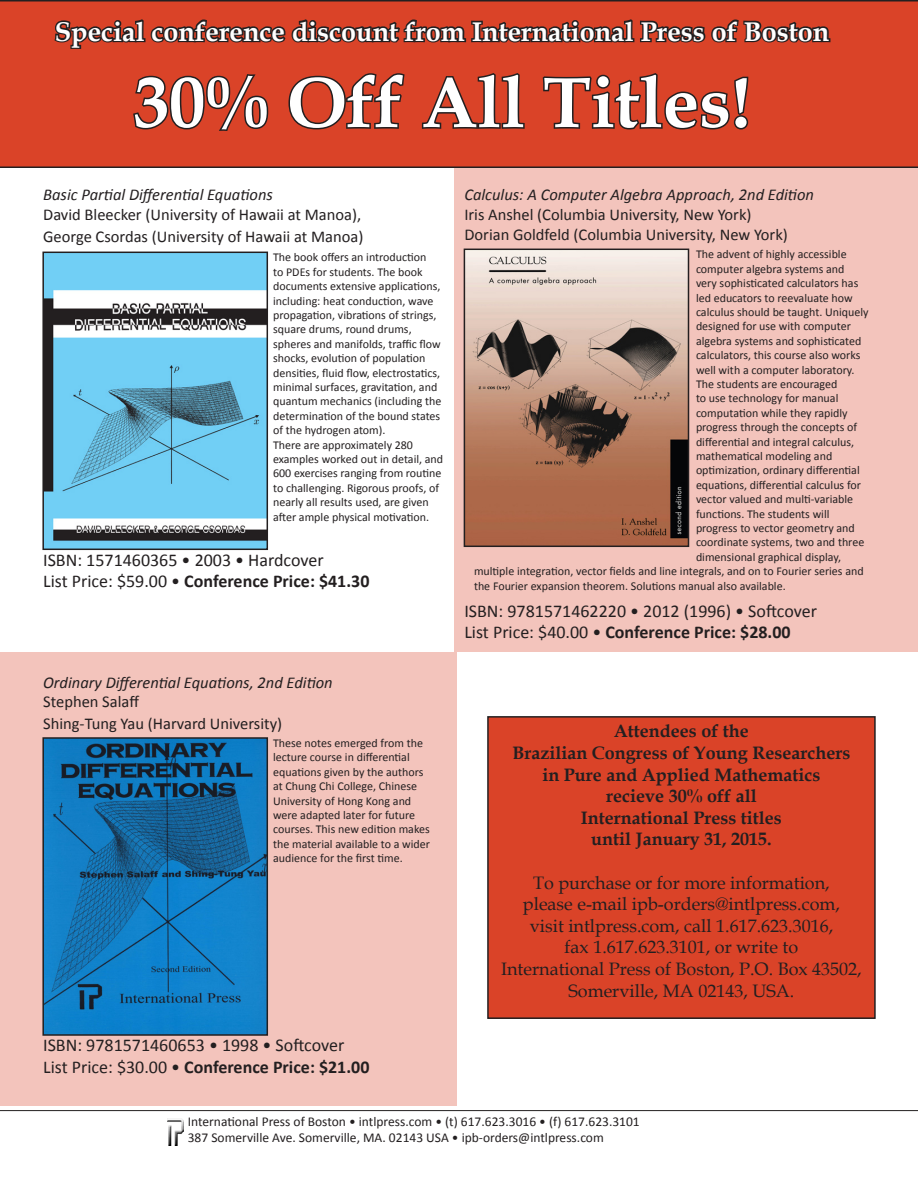
<style>
.page{position:relative;width:918px;height:1188px;background:#fff}
.page>*{position:absolute;margin:0;border:0;box-sizing:border-box;transform-origin:0 0}
.t1{font:700 72px "Book Antiqua";color:#fff}
.t2{font:700 27px "Book Antiqua";color:#fff}
.t3{font:18px/21.6px "Book Antiqua";color:#231f20;text-align:center}
.t4{font:700 18px "Book Antiqua";color:#231f20}
.t5{font:700 18px "Calibri";color:#231f20}
.t6{font:18px "Calibri";color:#231f20}
.t7{font:16.5px "Calibri";color:#231f20}
.t8{font:italic 16.5px "Calibri";color:#231f20}
.t9{font:13.5px "Calibri";color:#231f20}
.t10{font:12px/14.4px "Calibri";color:#231f20}
.s1{font-weight:400}
</style>
<div class="page">
<div style="left:0;top:652px;width:457px;height:454px;background:#f3c4bc"></div>
<div style="left:455px;top:134px;width:463px;height:518px;background:#f3c4bc"></div>
<div style="left:0;top:0;width:918px;height:168px;background:#da4328"></div>
<img style="left:168px;top:1119px;width:15px;height:26px">
<svg style="left:53px;top:0;width:779px;height:344px"></svg>
<hr style="left:0;top:1110px;width:918px;height:1px;background:#231f20">
<img style="left:45px;top:255px;width:220px;height:292px">
<div style="left:42px;top:252px;width:226px;height:298px;border:2px solid #231f20"></div>
<div style="left:488px;top:717px;width:387px;height:301px;background:#da4328"></div>
<div style="left:487px;top:716px;width:389px;height:303px;border:2px solid #231f20"></div>
<img style="left:467px;top:252px;width:219px;height:292px">
<div style="left:464px;top:249px;width:225px;height:298px;border:2px solid #231f20"></div>
<img style="left:45px;top:740px;width:220px;height:293px">
<div style="left:42px;top:737px;width:226px;height:299px;border:2px solid #231f20"></div>
<p class="t2" style="left:55px;top:13px;width:776px">Special conference discount from International Press of Boston</p>
<p class="t1" style="left:133px;top:53px;width:619px">30% Off All Titles!</p>
<p class="t8" style="left:43px;top:184px;width:231px">Basic Partial Differential Equations</p>
<p class="t7" style="left:43px;top:204px;width:319px">David Bleecker (University of Hawaii at Manoa),</p>
<p class="t7" style="left:43px;top:226px;width:322px">George Csordas (University of Hawaii at Manoa)</p>
<p class="t10" style="left:273px;top:250px;width:170px">The book offers an introduction<br>to PDEs for students. The book documents extensive applications, including: heat conduction, wave propagation, vibrations of strings, square drums, round drums, spheres and manifolds, traffic flow shocks, evolution of population densities, fluid flow, electrostatics, minimal surfaces, gravitation, and quantum mechanics (including the determination of the bound states of the hydrogen atom).</p>
<p class="t10" style="left:273px;top:437px;width:172px">There are approximately 280 examples worked out in detail, and 600 exercises ranging from routine to challenging. Rigorous proofs, of nearly all results used, are given after ample physical motivation.</p>
<p class="t6" style="left:43px;top:548px;width:282px">ISBN: 1571460365 • 2003 • Hardcover</p>
<p class="t5" style="left:43px;top:570px;width:328px"><span class="s1">List Price: $59.00 •</span> Conference Price: $41.30</p>
<p class="t8" style="left:43px;top:671px;width:291px">Ordinary Differential Equations, 2nd Edition</p>
<p class="t7" style="left:43px;top:691px;width:97px">Stephen Salaff</p>
<p class="t7" style="left:43px;top:713px;width:241px">Shing-Tung Yau (Harvard University)</p>
<p class="t10" style="left:273px;top:736px;width:158px">These notes emerged from the lecture course in differential equations given by the authors at Chung Chi College, Chinese<br>University of Hong Kong and were adapted later for future courses. This new edition makes the material available to a wider audience for the first time.</p>
<p class="t6" style="left:43px;top:1034px;width:303px">ISBN: 9781571460653 • 1998 • Softcover</p>
<p class="t5" style="left:43px;top:1055px;width:328px"><span class="s1">List Price: $30.00 •</span> Conference Price: $21.00</p>
<p class="t8" style="left:464px;top:184px;width:351px">Calculus: A Computer Algebra Approach, 2nd Edition</p>
<p class="t7" style="left:464px;top:204px;width:289px">Iris Anshel (Columbia University, New York)</p>
<p class="t7" style="left:464px;top:224px;width:325px">Dorian Goldfeld (Columbia University, New York)</p>
<p class="t10" style="left:696px;top:247px;width:152px">The advent of highly accessible</p>
<p class="t10" style="left:696px;top:262px;width:150px">computer algebra systems and</p>
<p class="t10" style="left:696px;top:276px;width:164px">very sophisticated calculators has</p>
<p class="t10" style="left:696px;top:290px;width:158px">led educators to reevaluate how</p>
<p class="t10" style="left:696px;top:305px;width:174px">calculus should be taught. Uniquely</p>
<p class="t10" style="left:696px;top:319px;width:156px">designed for use with computer</p>
<p class="t10" style="left:696px;top:334px;width:167px">algebra systems and sophisticated</p>
<p class="t10" style="left:696px;top:348px;width:166px">calculators, this course also works</p>
<p class="t10" style="left:696px;top:362px;width:160px">well with a computer laboratory.</p>
<p class="t10" style="left:696px;top:377px;width:143px">The students are encouraged</p>
<p class="t10" style="left:696px;top:391px;width:144px">to use technology for manual</p>
<p class="t10" style="left:696px;top:406px;width:153px">computation while they rapidly</p>
<p class="t10" style="left:696px;top:420px;width:163px">progress through the concepts of</p>
<p class="t10" style="left:696px;top:434px;width:160px">differential and integral calculus,</p>
<p class="t10" style="left:696px;top:449px;width:138px">mathematical modeling and</p>
<p class="t10" style="left:696px;top:463px;width:165px">optimization, ordinary differential</p>
<p class="t10" style="left:696px;top:478px;width:166px">equations, differential calculus for</p>
<p class="t10" style="left:696px;top:492px;width:159px">vector valued and multi-variable</p>
<p class="t10" style="left:696px;top:506px;width:135px">functions. The students will</p>
<p class="t10" style="left:696px;top:521px;width:160px">progress to vector geometry and</p>
<p class="t10" style="left:696px;top:535px;width:170px">coordinate systems, two and three</p>
<p class="t10" style="left:696px;top:550px;width:147px">dimensional graphical display,</p>
<p class="t10" style="left:474px;top:564px;width:391px">multiple integration, vector fields and line integrals, and on to Fourier series and</p>
<p class="t10" style="left:474px;top:578px;width:313px">the Fourier expansion theorem. Solutions manual also available.</p>
<p class="t6" style="left:464px;top:599px;width:354px">ISBN: 9781571462220 • 2012 (1996) • Softcover</p>
<p class="t5" style="left:464px;top:621px;width:328px"><span class="s1">List Price: $40.00 •</span> Conference Price: $28.00</p>
<p class="t4" style="left:614px;top:719px;width:136px">Attendees of the</p>
<p class="t4" style="left:512px;top:741px;width:339px">Brazilian Congress of Young Researchers</p>
<p class="t4" style="left:542px;top:762px;width:279px">in Pure and Applied Mathematics</p>
<p class="t4" style="left:606px;top:784px;width:152px">recieve 30% off all</p>
<p class="t4" style="left:581px;top:805px;width:202px">International Press titles</p>
<p class="t4" style="left:591px;top:827px;width:182px">until January 31, 2015.</p>
<p class="t3" style="left:533px;top:871px;width:298px">To purchase or for more information,</p>
<p class="t3" style="left:523px;top:893px;width:319px">please e-mail ipb-orders@intlpress.com,</p>
<p class="t3" style="left:530px;top:914px;width:305px">visit intlpress.com, call 1.617.623.3016,</p>
<p class="t3" style="left:565px;top:936px;width:235px">fax 1.617.623.3101, or write to</p>
<p class="t3" style="left:501px;top:958px;width:362px">International Press of Boston, P.O. Box 43502,<br>Somerville, MA 02143, USA.</p>
<p class="t9" style="left:188px;top:1113px;width:454px">International Press of Boston • intlpress.com • (t) 617.623.3016 • (f) 617.623.3101</p>
<p class="t9" style="left:188px;top:1129px;width:418px">387 Somerville Ave. Somerville, MA. 02143 USA • ipb-orders@intlpress.com</p>
</div>
